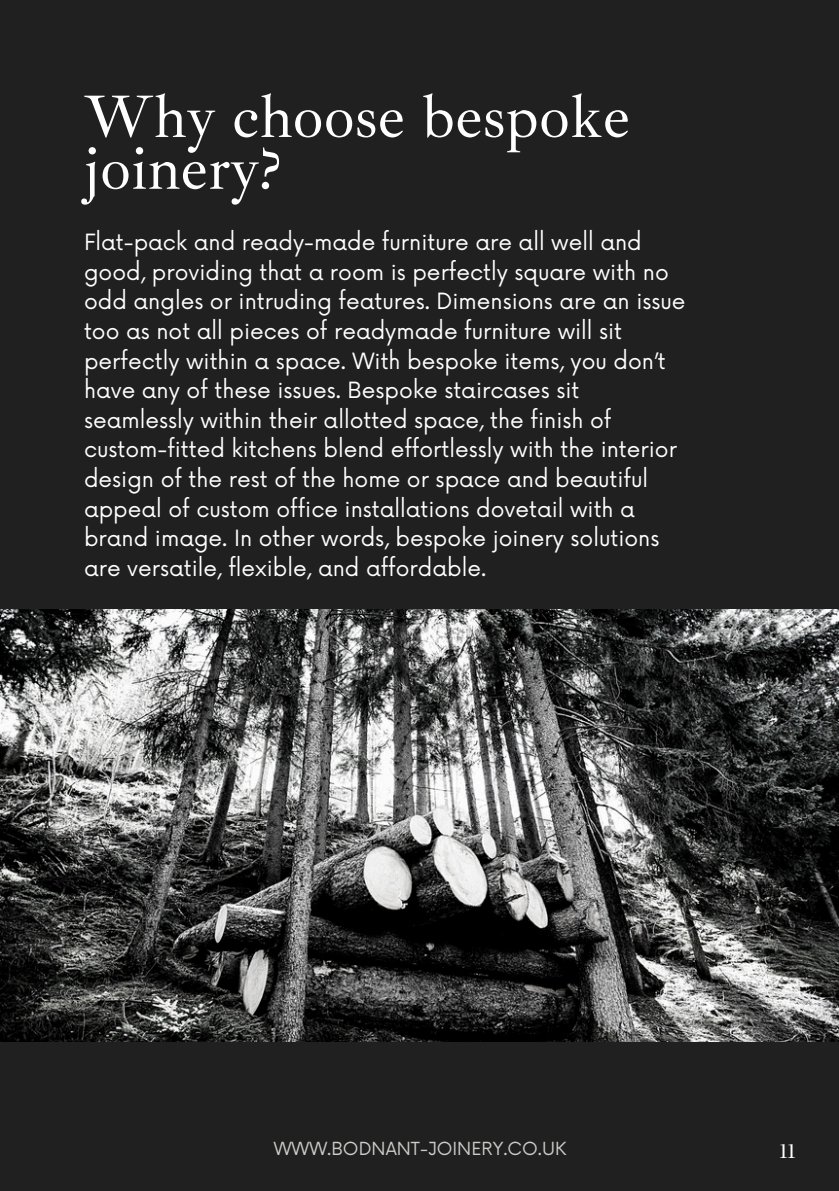
<style>
.page{position:relative;width:839px;height:1191px;background:#fff}
.page>*{position:absolute;margin:0;border:0;box-sizing:border-box;transform-origin:0 0}
.t1{font:61.4px/51.8px "Ibarra Real Nova";color:#fff}
.t2{font:21.8px/29.6px "Now";color:#fff}
.t3{font:20.2px "Ibarra Real Nova";color:#fff}
.t4{font:17.6px "Now";color:#cdccc9}
</style>
<div class="page">
<div style="left:0;top:0;width:838px;height:1191px;background:#202020"></div>
<img style="left:0;top:609px;width:838px;height:432px">
<p class="t1" style="left:84px;top:91px;width:547px">Why choose bespoke joinery?</p>
<h1 class="t2" style="left:84px;top:229px;width:603px">Flat-pack and ready-made furniture are all well and good, providing that a room is perfectly square with no odd angles or intruding features. Dimensions are an issue too as not all pieces of readymade furniture will sit perfectly within a space. With bespoke items, you don’t have any of these issues. Bespoke staircases sit seamlessly within their allotted space, the finish of custom-fitted kitchens blend effortlessly with the interior design of the rest of the home or space and beautiful appeal of custom office installations dovetail with a brand image. In other words, bespoke joinery solutions are versatile, flexible, and affordable.</h1>
<h2 class="t4" style="left:274px;top:1139px;width:294px">WWW.BODNANT-JOINERY.CO.UK</h2>
<p class="t3" style="left:779px;top:1139px;width:18px">11</p>
</div>
